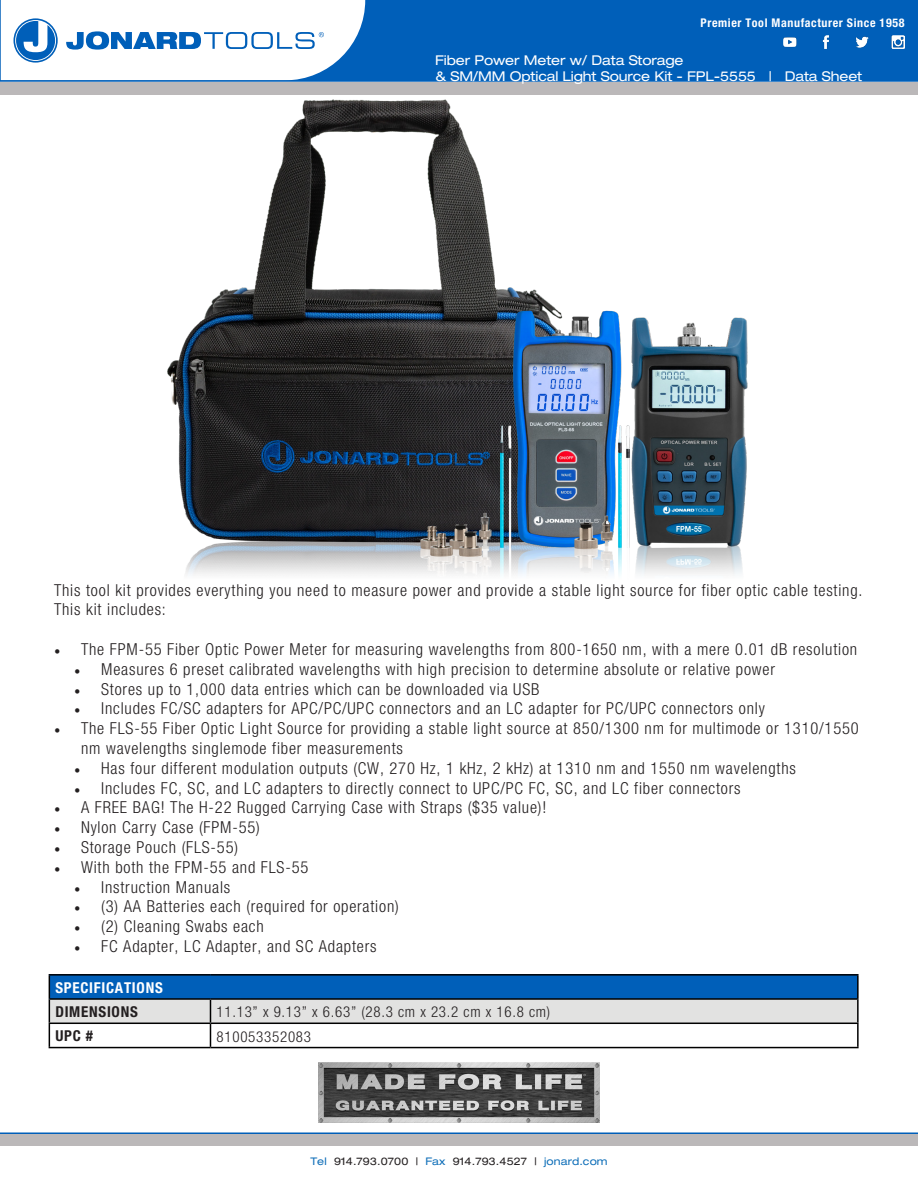
<style>
.page{position:relative;width:918px;height:1188px;background:#fff}
.page>*{position:absolute;margin:0;border:0;box-sizing:border-box;transform-origin:0 0}
.t1{font:300 condensed 16.5px/19.8px "Helvetica Neue";letter-spacing:.05em;color:#231f20}
.t2{font:300 condensed 15px "Helvetica Neue";letter-spacing:.05em;color:#231f20}
.t3{font:700 condensed 15px "Helvetica Neue";letter-spacing:.05em;color:#fff}
.t4{font:700 condensed 15px "Helvetica Neue";letter-spacing:.05em;color:#231f20}
.t5{font:expanded 13.5px "Helvetica Neue";letter-spacing:-.01em;color:#fff}
.t6{font:700 condensed 12px "Helvetica Neue";letter-spacing:.05em;color:#fff}
.t7{font:expanded 10.5px "Helvetica Neue";letter-spacing:.01em;color:#231f20}
.s1{font-family:"Minion Pro";font-weight:400;font-stretch:normal}
.s2{color:#0e6eb8}
</style>
<div class="page">
<div style="left:1px;top:0;width:917px;height:81px;background:#005fb9"></div>
<div style="left:0;top:82px;width:918px;height:12px;background:#bbb8b9"></div>
<div style="left:0;top:1134px;width:918px;height:12px;background:#bbb8b9"></div>
<img style="left:319px;top:1062px;width:280px;height:60px">
<hr style="left:0;top:1132px;width:918px;height:2px;background:#005fb9">
<svg style="left:1px;top:0;width:364px;height:80px;background:#d9e7f4"></svg>
<hr style="left:0;top:80px;width:918px;height:2px;background:#005fb9">
<img style="left:783px;top:35px;width:122px;height:14px">
<hr style="left:49px;top:1047px;width:161px;height:1px;background:#000">
<hr style="left:857px;top:1000px;width:2px;height:23px;background:#000">
<hr style="left:210px;top:1023px;width:649px;height:1px;background:#000">
<hr style="left:857px;top:1024px;width:2px;height:23px;background:#000">
<hr style="left:210px;top:1047px;width:649px;height:1px;background:#000">
<hr style="left:49px;top:974px;width:161px;height:2px;background:#000">
<svg style="left:49px;top:976px;width:809px;height:71px"></svg>
<hr style="left:210px;top:974px;width:649px;height:2px;background:#000">
<hr style="left:857px;top:976px;width:2px;height:22px;background:#000">
<hr style="left:49px;top:998px;width:161px;height:2px;background:#000">
<hr style="left:210px;top:998px;width:649px;height:2px;background:#000">
<img style="left:133px;top:94px;width:655px;height:480px">
<p class="t6" style="left:701px;top:15px;width:205px">Premier Tool Manufacturer Since 1958</p>
<p class="t5" style="left:435px;top:52px;width:250px">Fiber Power Meter w/ Data Storage</p>
<p class="t5" style="left:435px;top:68px;width:428px">&amp; SM/MM Optical Light Source Kit - FPL-5555 | Data Sheet</p>
<p class="t1" style="left:54px;top:580px;width:810px">This tool kit provides everything you need to measure power and provide a stable light source for fiber optic cable testing.<br>This kit includes:</p>
<p class="t1" style="left:54px;top:639px;width:805px"><span class="s1">•</span> The FPM-55 Fiber Optic Power Meter for measuring wavelengths from 800-1650 nm, with a mere 0.01 dB resolution</p>
<p class="t1" style="left:74px;top:659px;width:702px"><span class="s1">•</span> Measures 6 preset calibrated wavelengths with high precision to determine absolute or relative power</p>
<p class="t1" style="left:74px;top:679px;width:467px"><span class="s1">•</span> Stores up to 1,000 data entries which can be downloaded via USB</p>
<p class="t1" style="left:74px;top:699px;width:692px"><span class="s1">•</span> Includes FC/SC adapters for APC/PC/UPC connectors and an LC adapter for PC/UPC connectors only</p>
<p class="t1" style="left:81px;top:718px;width:779px;text-indent:-27px"><span class="s1">•</span> The FLS-55 Fiber Optic Light Source for providing a stable light source at 850/1300 nm for multimode or 1310/1550 nm wavelengths singlemode fiber measurements</p>
<p class="t1" style="left:74px;top:758px;width:723px"><span class="s1">•</span> Has four different modulation outputs (CW, 270 Hz, 1 kHz, 2 kHz) at 1310 nm and 1550 nm wavelengths</p>
<p class="t1" style="left:74px;top:778px;width:668px"><span class="s1">•</span> Includes FC, SC, and LC adapters to directly connect to UPC/PC FC, SC, and LC fiber connectors</p>
<p class="t1" style="left:54px;top:798px;width:494px"><span class="s1">•</span> A FREE BAG! The H-22 Rugged Carrying Case with Straps ($35 value)!</p>
<p class="t1" style="left:54px;top:817px;width:207px"><span class="s1">•</span> Nylon Carry Case (FPM-55)</p>
<p class="t1" style="left:54px;top:837px;width:186px"><span class="s1">•</span> Storage Pouch (FLS-55)</p>
<p class="t1" style="left:54px;top:857px;width:256px"><span class="s1">•</span> With both the FPM-55 and FLS-55</p>
<p class="t1" style="left:74px;top:877px;width:158px"><span class="s1">•</span> Instruction Manuals</p>
<p class="t1" style="left:74px;top:897px;width:326px"><span class="s1">•</span> (3) AA Batteries each (required for operation)</p>
<p class="t1" style="left:74px;top:916px;width:191px"><span class="s1">•</span> (2) Cleaning Swabs each</p>
<p class="t1" style="left:74px;top:936px;width:304px"><span class="s1">•</span> FC Adapter, LC Adapter, and SC Adapters</p>
<p class="t3" style="left:55px;top:979px;width:109px">SPECIFICATIONS</p>
<p class="t4" style="left:55px;top:1003px;width:84px">DIMENSIONS</p>
<p class="t2" style="left:216px;top:1003px;width:335px">11.13” x 9.13” x 6.63” (28.3 cm x 23.2 cm x 16.8 cm)</p>
<p class="t4" style="left:55px;top:1027px;width:39px">UPC #</p>
<p class="t2" style="left:216px;top:1028px;width:96px">810053352083</p>
<p class="t7" style="left:310px;top:1155px;width:299px"><span class="s2">Tel</span> 914.793.0700 | <span class="s2">Fax</span> 914.793.4527 | <span class="s2">jonard.com</span></p>
</div>
